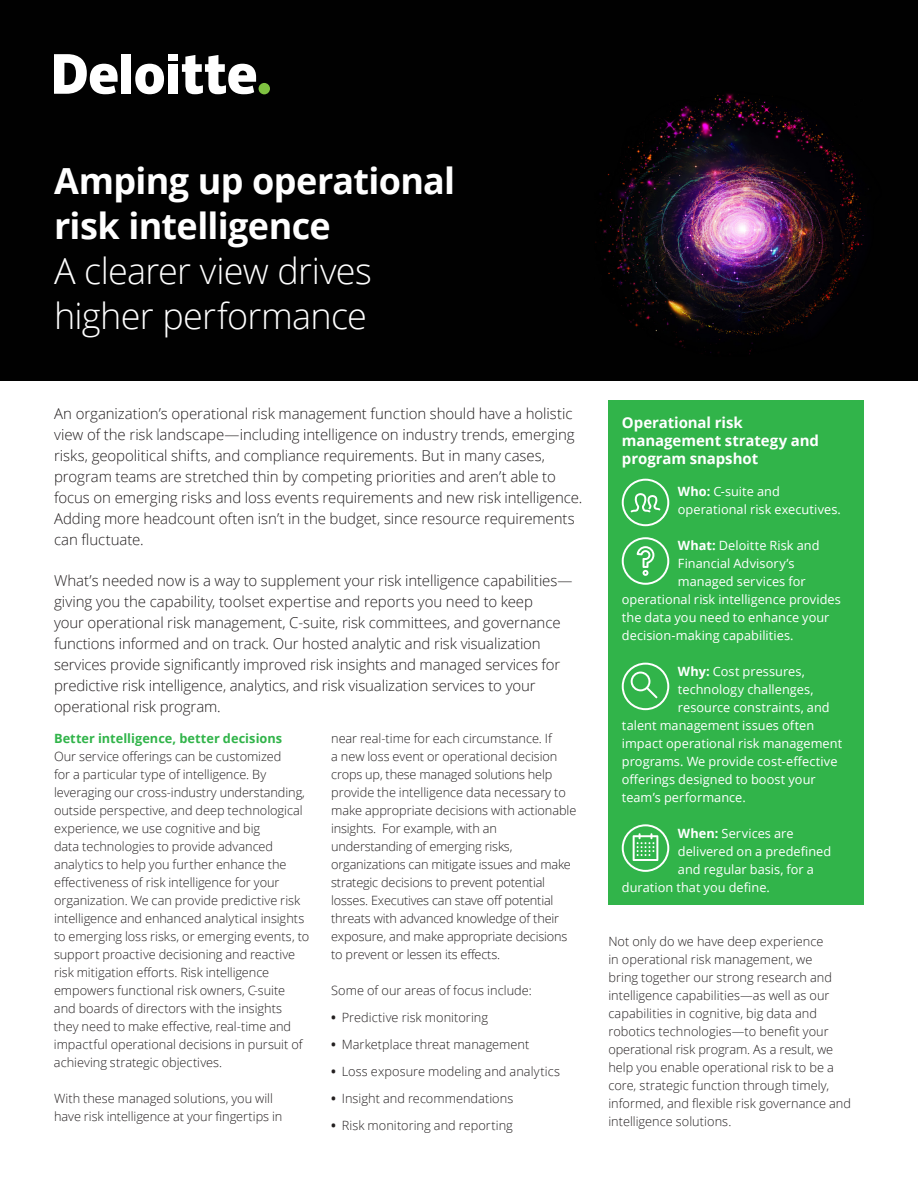
<style>
.page{position:relative;width:918px;height:1188px;background:#fff}
.page>*{position:absolute;margin:0;border:0;box-sizing:border-box;transform-origin:0 0}
.Cover_headline_bold{font:700 36px/45px "Open Sans";letter-spacing:-.02em;color:#fff}
.Cover_headline_bold-2{font:300 36px/45px "Open Sans";letter-spacing:-.02em;color:#fff}
.Body_copy__8_5_12pt{font:300 15px/21px "Open Sans";letter-spacing:-.005em;color:#231f20}
.Subhead__white_8_5_1{font:700 15px/18px "Open Sans";letter-spacing:-.005em;color:#fff}
.Body_copy__8_5_12pt-2{font:300 12.75px/18px "Open Sans";letter-spacing:-.005em;color:#231f20}
.Body_copy__white_8_5{font:12.75px/18px "Open Sans";letter-spacing:.005em;color:#fff}
.s1{font-weight:700;color:#31b44a}
.s2{font-weight:700}
</style>
<div class="page">
<div style="left:0;top:0;width:918px;height:380px;background:#010101"></div>
<img style="left:595px;top:93px;width:274px;height:262px">
<div style="left:259px;top:83px;width:11px;height:11px;background:#7fc241;border-radius:50%"></div>
<div style="left:121px;top:54px;width:10px;height:40px;background:#fff"></div>
<svg style="left:135px;top:64px;width:29px;height:30px"></svg>
<div style="left:168px;top:64px;width:10px;height:30px;background:#fff"></div>
<div style="left:168px;top:54px;width:10px;height:7px;background:#fff"></div>
<svg style="left:182px;top:55px;width:74px;height:39px"></svg>
<svg style="left:54px;top:54px;width:64px;height:40px"></svg>
<div style="left:608px;top:401px;width:256px;height:504px;background:#31b44a"></div>
<svg style="left:622px;top:479px;width:47px;height:47px"></svg>
<svg style="left:622px;top:537px;width:47px;height:48px"></svg>
<svg style="left:622px;top:663px;width:47px;height:47px"></svg>
<svg style="left:622px;top:824px;width:47px;height:48px"></svg>
<p class="Cover_headline_bold" style="left:54px;top:157px;width:403px">Amping up operational risk intelligence</p>
<p class="Cover_headline_bold-2" style="left:54px;top:247px;width:319px">A clearer view drives higher performance</p>
<p class="Body_copy__8_5_12pt" style="left:54px;top:402px;width:530px">An organization’s operational risk management function should have a holistic view of the risk landscape—including intelligence on industry trends, emerging risks, geopolitical shifts, and compliance requirements. But in many cases, program teams are stretched thin by competing priorities and aren’t able to focus on emerging risks and loss events requirements and new risk intelligence.<br>Adding more headcount often isn’t in the budget, since resource requirements can fluctuate.</p>
<p class="Body_copy__8_5_12pt" style="left:54px;top:570px;width:520px">What’s needed now is a way to supplement your risk intelligence capabilities— giving you the capability, toolset expertise and reports you need to keep<br>your operational risk management, C-suite, risk committees, and governance functions informed and on track. Our hosted analytic and risk visualization services provide significantly improved risk insights and managed services for predictive risk intelligence, analytics, and risk visualization services to your operational risk program.</p>
<p class="Body_copy__8_5_12pt-2" style="left:54px;top:729px;width:257px"><span class="s1">Better intelligence, better decisions<br></span>Our service offerings can be customized<br>for a particular type of intelligence. By leveraging our cross-industry understanding, outside perspective, and deep technological experience, we use cognitive and big<br>data technologies to provide advanced analytics to help you further enhance the effectiveness of risk intelligence for your organization. We can provide predictive risk intelligence and enhanced analytical insights to emerging loss risks, or emerging events, to support proactive decisioning and reactive risk mitigation efforts. Risk intelligence empowers functional risk owners, C-suite and boards of directors with the insights they need to make effective, real-time and impactful operational decisions in pursuit of achieving strategic objectives.</p>
<p class="Body_copy__8_5_12pt-2" style="left:54px;top:1089px;width:230px">With these managed solutions, you will have risk intelligence at your fingertips in</p>
<p class="Body_copy__8_5_12pt-2" style="left:331px;top:729px;width:247px">near real-time for each circumstance. If<br>a new loss event or operational decision crops up, these managed solutions help provide the intelligence data necessary to make appropriate decisions with actionable insights. For example, with an understanding of emerging risks, organizations can mitigate issues and make strategic decisions to prevent potential losses. Executives can stave off potential threats with advanced knowledge of their exposure, and make appropriate decisions to prevent or lessen its effects.</p>
<p class="Body_copy__8_5_12pt-2" style="left:331px;top:981px;width:202px">Some of our areas of focus include:</p>
<p class="Body_copy__8_5_12pt-2" style="left:331px;top:1008px;width:158px"><span class="s2">•</span> Predictive risk monitoring</p>
<p class="Body_copy__8_5_12pt-2" style="left:331px;top:1035px;width:200px"><span class="s2">•</span> Marketplace threat management</p>
<p class="Body_copy__8_5_12pt-2" style="left:331px;top:1062px;width:230px"><span class="s2">•</span> Loss exposure modeling and analytics</p>
<p class="Body_copy__8_5_12pt-2" style="left:331px;top:1089px;width:184px"><span class="s2">•</span> Insight and recommendations</p>
<p class="Body_copy__8_5_12pt-2" style="left:331px;top:1116px;width:183px"><span class="s2">•</span> Risk monitoring and reporting</p>
<p class="Subhead__white_8_5_1" style="left:622px;top:413px;width:199px">Operational risk management strategy and program snapshot</p>
<p class="Body_copy__white_8_5" style="left:678px;top:482px;width:165px"><span class="s2">Who:</span> C-suite and operational risk executives.</p>
<p class="Body_copy__white_8_5" style="left:678px;top:536px;width:143px"><span class="s2">What:</span> Deloitte Risk and</p>
<p class="Body_copy__white_8_5" style="left:678px;top:554px;width:118px">Financial Advisory’s</p>
<p class="Body_copy__white_8_5" style="left:678px;top:572px;width:129px">managed services for</p>
<p class="Body_copy__white_8_5" style="left:622px;top:590px;width:221px">operational risk intelligence provides</p>
<p class="Body_copy__white_8_5" style="left:622px;top:608px;width:209px">the data you need to enhance your</p>
<p class="Body_copy__white_8_5" style="left:622px;top:626px;width:173px">decision-making capabilities.</p>
<p class="Body_copy__white_8_5" style="left:678px;top:662px;width:129px"><span class="s2">Why:</span> Cost pressures,</p>
<p class="Body_copy__white_8_5" style="left:678px;top:680px;width:137px">technology challenges,</p>
<p class="Body_copy__white_8_5" style="left:678px;top:698px;width:153px">resource constraints, and</p>
<p class="Body_copy__white_8_5" style="left:622px;top:716px;width:194px">talent management issues often</p>
<p class="Body_copy__white_8_5" style="left:622px;top:734px;width:222px">impact operational risk management</p>
<p class="Body_copy__white_8_5" style="left:622px;top:752px;width:217px">programs. We provide cost-effective</p>
<p class="Body_copy__white_8_5" style="left:622px;top:770px;width:195px">offerings designed to boost your</p>
<p class="Body_copy__white_8_5" style="left:622px;top:788px;width:125px">team’s performance.</p>
<p class="Body_copy__white_8_5" style="left:678px;top:824px;width:117px"><span class="s2">When:</span> Services are</p>
<p class="Body_copy__white_8_5" style="left:678px;top:842px;width:155px">delivered on a predefined</p>
<p class="Body_copy__white_8_5" style="left:678px;top:860px;width:138px">and regular basis, for a</p>
<p class="Body_copy__white_8_5" style="left:622px;top:878px;width:149px">duration that you define.</p>
<p class="Body_copy__8_5_12pt-2" style="left:608px;top:932px;width:244px">Not only do we have deep experience<br>in operational risk management, we<br>bring together our strong research and intelligence capabilities—as well as our capabilities in cognitive, big data and robotics technologies—to benefit your operational risk program. As a result, we help you enable operational risk to be a core, strategic function through timely, informed, and flexible risk governance and intelligence solutions.</p>
</div>
